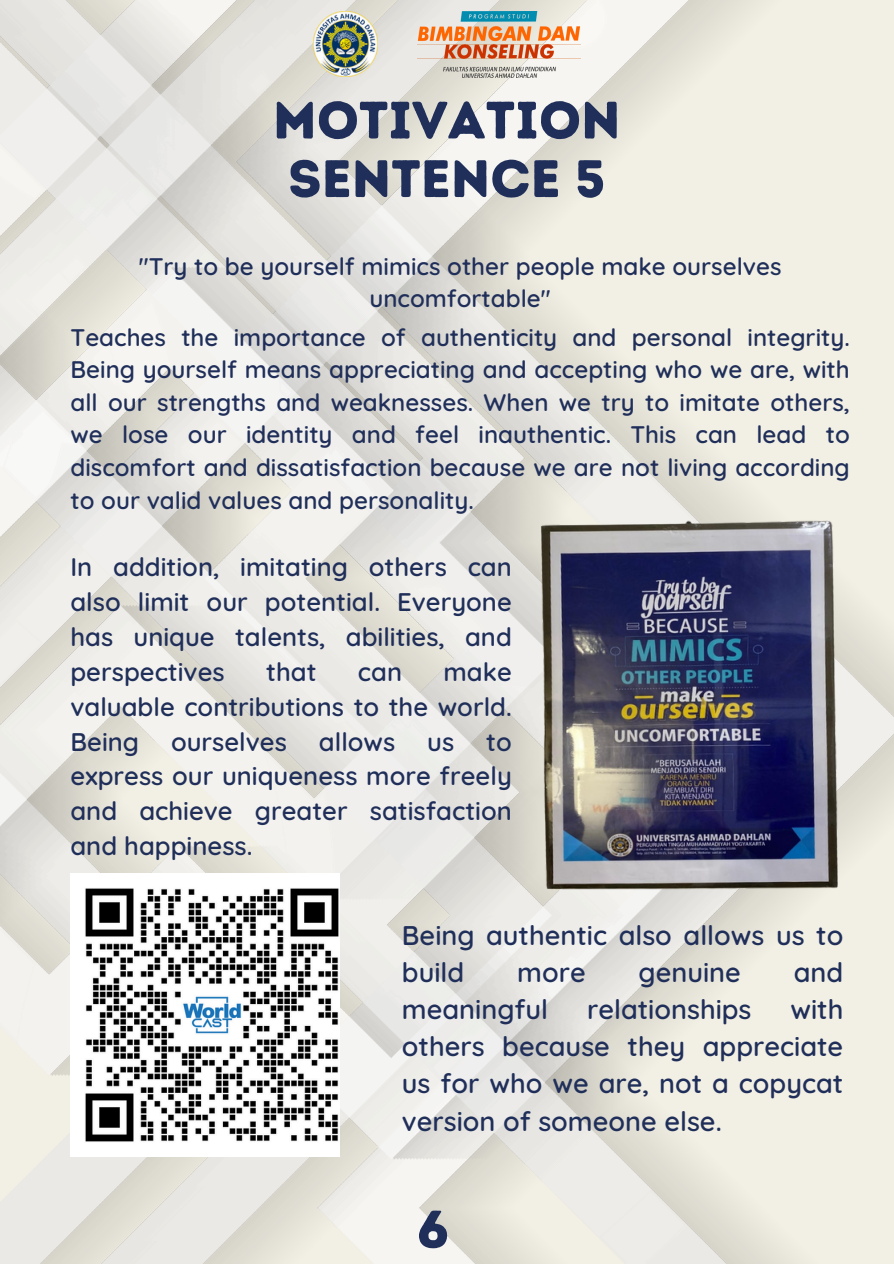
<style>
.page{position:relative;width:894px;height:1264px;background:#fff}
.page>*{position:absolute;margin:0;border:0;box-sizing:border-box;transform-origin:0 0}
.t1{font:52.5px/58.5px "Intro Rust Base";color:#202f5a}
.t2{font:600 27px/37.2px "Quicksand";color:#202f5a}
.t3{font:600 25.5px/34.8px "Quicksand";color:#202f5a;text-align:justify}
.t4{font:600 24px/32.7px "Quicksand";color:#202f5a;text-align:center}
</style>
<div class="page">
<img style="left:0;top:0;width:893px;height:1263px">
<img style="left:313px;top:12px;width:65px;height:64px">
<img style="left:418px;top:12px;width:162px;height:65px">
<img style="left:530px;top:509px;width:319px;height:392px">
<img style="left:70px;top:873px;width:269px;height:282px">
<p class="t1" style="left:273px;top:91px;width:349px">MOTIVATION<br>SENTENCE 5</p>
<p class="t4" style="left:139px;top:249px;width:644px">"Try to be yourself mimics other people make ourselves uncomfortable"</p>
<h2 class="t4" style="left:70px;top:320px;width:780px;text-align:justify">Teaches the importance of authenticity and personal integrity.<br>Being yourself means appreciating and accepting who we are, with all our strengths and weaknesses. When we try to imitate others, we lose our identity and feel inauthentic. This can lead to discomfort and dissatisfaction because we are not living according to our valid values and personality.</h2>
<p class="t3" style="left:70px;top:549px;width:443px">In addition, imitating others can also limit our potential. Everyone has unique talents, abilities, and perspectives</p>
<p class="t3" style="left:70px;top:653px;width:443px;text-indent:373px">make valuable contributions to the world.<br>Being</p>
<p class="t3" style="left:266px;top:653px;width:52px">that</p>
<p class="t3" style="left:358px;top:653px;width:46px">can</p>
<p class="t3" style="left:171px;top:723px;width:117px">ourselves</p>
<p class="t3" style="left:319px;top:723px;width:78px">allows</p>
<p class="t3" style="left:427px;top:723px;width:28px">us</p>
<p class="t3" style="left:70px;top:723px;width:443px;text-indent:415px">to express our uniqueness more freely and achieve greater satisfaction and happiness.</p>
<p class="t2" style="left:402px;top:916px;width:443px">Being authentic also allows us to build</p>
<p class="t2" style="left:517px;top:953px;width:70px">more</p>
<p class="t2" style="left:638px;top:953px;width:104px">genuine</p>
<p class="t2" style="left:793px;top:953px;width:51px">and</p>
<p class="t2" style="left:402px;top:990px;width:148px">meaningful</p>
<p class="t2" style="left:587px;top:990px;width:166px">relationships</p>
<p class="t2" style="left:402px;top:990px;width:443px;text-align:justify;text-indent:388px">with others because they appreciate us for who we are, not a copycat version of someone else.</p>
<h2 class="t1" style="left:416px;top:1199px;width:34px">6</h2>
</div>
